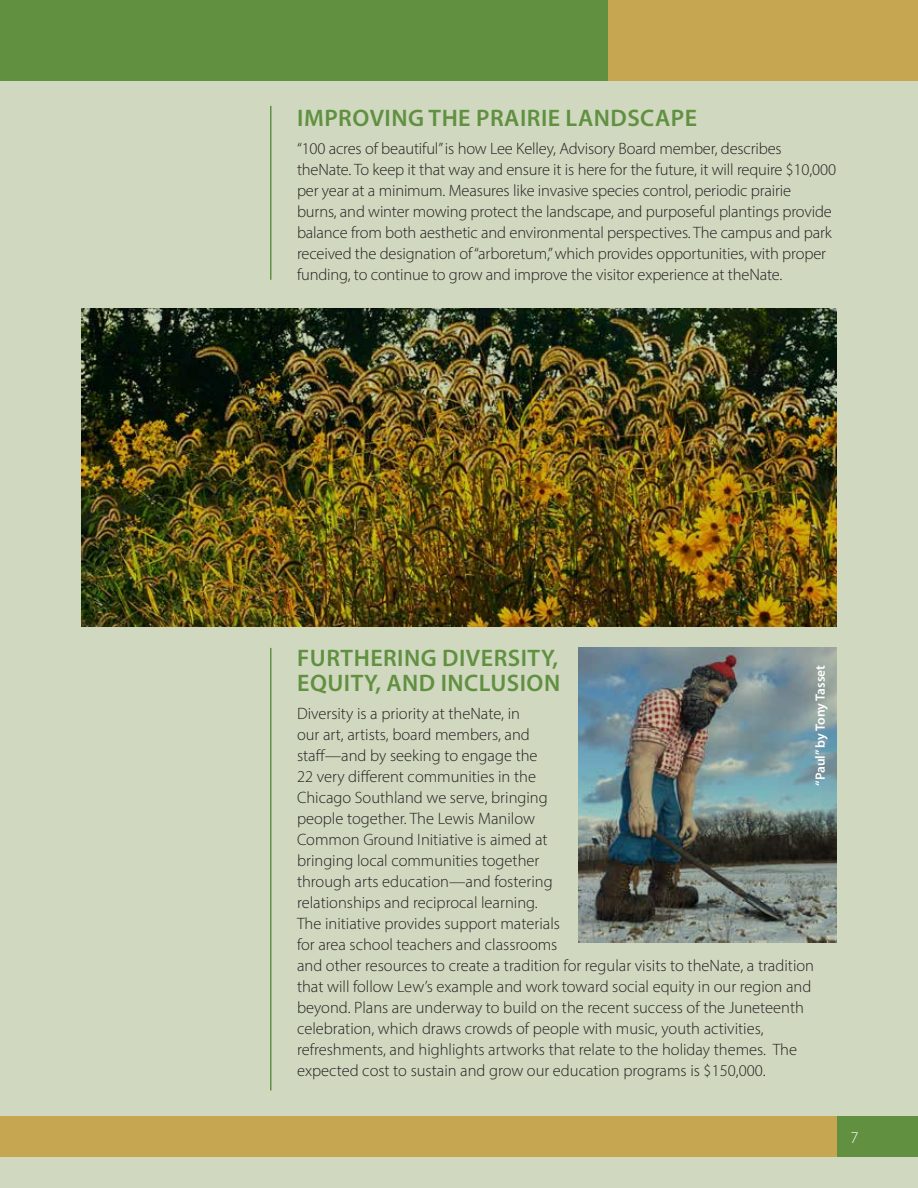
<style>
.page{position:relative;width:918px;height:1188px;background:#d0d8c0}
.page>*{position:absolute;margin:0;border:0;box-sizing:border-box;transform-origin:0 0}
.t1{font:600 24px/25.5px "Myriad Pro";letter-spacing:.02em;color:#609040}
.t2{font:300 16.5px/21px "Myriad Pro";color:#231f20}
.t3{font:300 16.5px "Myriad Pro";color:#fff}
.t4{font:600 13.5px "Myriad Pro";color:#fff}
</style>
<div class="page">
<div style="left:608px;top:0;width:310px;height:81px;background:#c6a651"></div>
<div style="left:0;top:0;width:608px;height:81px;background:#609040"></div>
<div style="left:837px;top:1117px;width:81px;height:40px;background:#609040"></div>
<div style="left:0;top:1117px;width:837px;height:40px;background:#c6a651"></div>
<img style="left:579px;top:648px;width:258px;height:295px">
<hr style="left:270px;top:648px;width:2px;height:442px;background:#609040">
<img style="left:81px;top:309px;width:756px;height:317px">
<hr style="left:270px;top:106px;width:2px;height:174px;background:#609040">
<h1 class="t1" style="left:297px;top:105px;width:401px">IMPROVING THE PRAIRIE LANDSCAPE</h1>
<p class="t2" style="left:297px;top:138px;width:541px">“100 acres of beautiful” is how Lee Kelley, Advisory Board member, describes theNate. To keep it that way and ensure it is here for the future, it will require $10,000 per year at a minimum. Measures like invasive species control, periodic prairie<br>burns, and winter mowing protect the landscape, and purposeful plantings provide balance from both aesthetic and environmental perspectives. The campus and park received the designation of “arboretum,” which provides opportunities, with proper funding, to continue to grow and improve the visitor experience at theNate.</p>
<h1 class="t1" style="left:297px;top:644px;width:265px">FURTHERING DIVERSITY,<br>EQUITY, AND INCLUSION</h1>
<p class="t2" style="left:297px;top:703px;width:519px">Diversity is a priority at theNate, in<br>our art, artists, board members, and<br>staff—and by seeking to engage the<br>22 very different communities in the<br>Chicago Southland we serve, bringing<br>people together. The Lewis Manilow<br>Common Ground Initiative is aimed at<br>bringing local communities together<br>through arts education—and fostering<br>relationships and reciprocal learning.<br>The initiative provides support materials<br>for area school teachers and classrooms<br>and other resources to create a tradition for regular visits to theNate, a tradition that will follow Lew’s example and work toward social equity in our region and beyond. Plans are underway to build on the recent success of the Juneteenth celebration, which draws crowds of people with music, youth activities, refreshments, and highlights artworks that relate to the holiday themes. The expected cost to sustain and grow our education programs is $150,000.</p>
<p class="t4" style="left:812px;top:786px;width:123px;rotate:-90deg">“Paul” by Tony Tasset</p>
<p class="t3" style="left:850px;top:1128px;width:10px">7</p>
</div>
